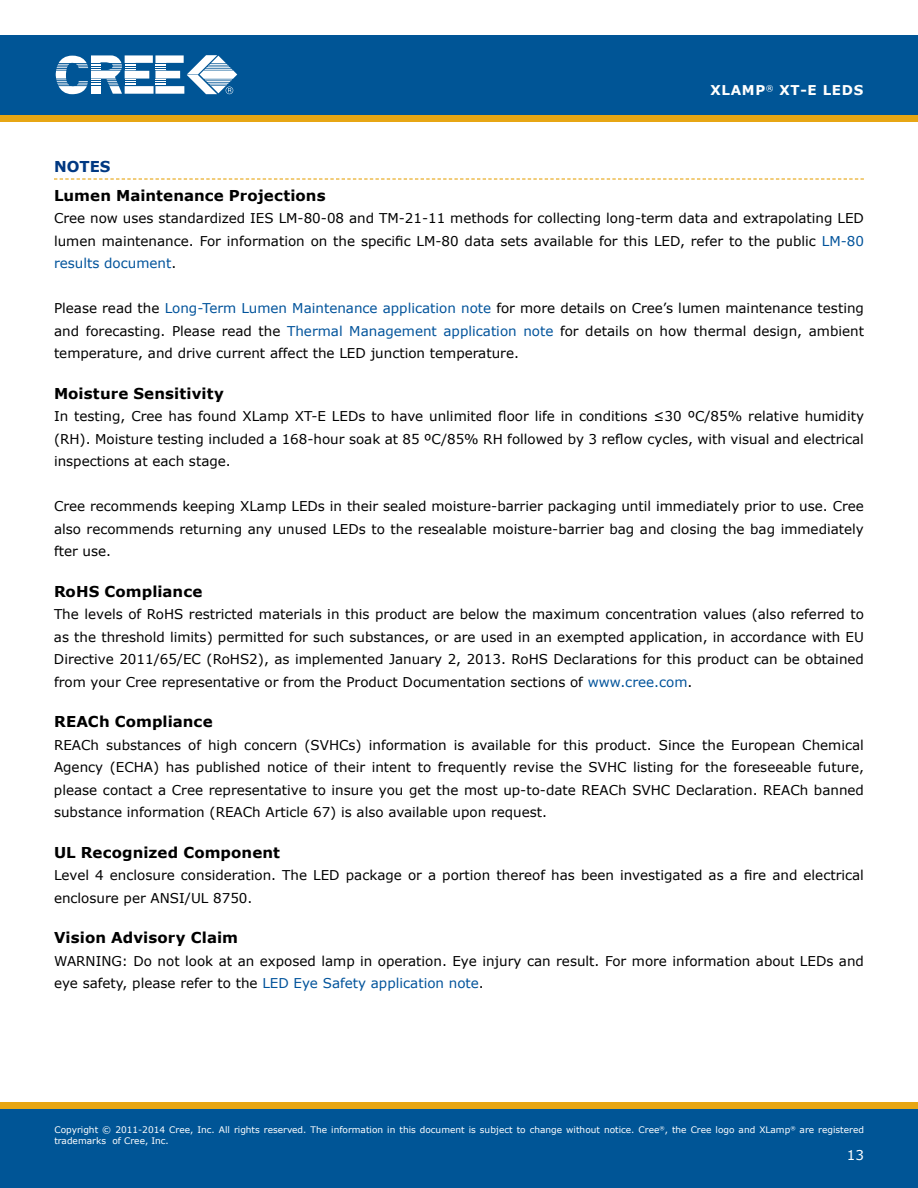
<style>
.page{position:relative;width:918px;height:1188px;background:#fff}
.page>*{position:absolute;margin:0;border:0;box-sizing:border-box;transform-origin:0 0}
.t1{font:700 15px "Verdana";letter-spacing:.005em;color:#000}
.t2{font:700 15px "Verdana";color:#003882}
.t3{font:13.5px/22.5px "Verdana";color:#000;text-align:justify}
.t4{font:700 13.5px "Verdana";letter-spacing:.05em;color:#fffffe}
.t5{font:13.5px "Verdana";color:#fff}
.t6{font:9px/10.8px "Verdana";color:#fff}
.s1{color:#00539b}
</style>
<div class="page">
<div style="left:0;top:115px;width:918px;height:7px;background:#e7a614"></div>
<div style="left:0;top:35px;width:918px;height:80px;background:#005596"></div>
<svg style="left:56px;top:55px;width:181px;height:39px"></svg>
<div style="left:0;top:1108px;width:918px;height:80px;background:#005596"></div>
<div style="left:0;top:1102px;width:918px;height:6px;background:#e7a614"></div>
<svg style="left:54px;top:178px;width:810px;height:2px"></svg>
<p class="t4" style="left:710px;top:81px;width:154px">xlamp<sup>®</sup> XT-E LEDs</p>
<p class="t2" style="left:54px;top:156px;width:58px">Notes</p>
<p class="t1" style="left:54px;top:185px;width:273px">Lumen Maintenance Projections</p>
<p class="t3" style="left:54px;top:207px;width:812px">Cree now uses standardized IES LM-80-08 and TM-21-11 methods for collecting long-term data and extrapolating LED lumen maintenance. For information on the specific LM-80 data sets available for this LED, refer to the public <span class="s1">LM-80 results document</span>.</p>
<p class="t3" style="left:54px;top:297px;width:812px">Please read the <span class="s1">Long-Term Lumen Maintenance application note</span> for more details on Cree’s lumen maintenance testing and forecasting. Please read the <span class="s1">Thermal Management application note</span> for details on how thermal design, ambient temperature, and drive current affect the LED junction temperature.</p>
<p class="t1" style="left:54px;top:383px;width:171px">Moisture Sensitivity</p>
<p class="t3" style="left:54px;top:405px;width:812px">In testing, Cree has found XLamp XT-E LEDs to have unlimited floor life in conditions ≤30 ºC/85% relative humidity (RH). Moisture testing included a 168‑hour soak at 85 ºC/85% RH followed by 3 reflow cycles, with visual and electrical inspections at each stage.</p>
<p class="t3" style="left:54px;top:495px;width:812px">Cree recommends keeping XLamp LEDs in their sealed moisture-barrier packaging until immediately prior to use. Cree also recommends returning any unused LEDs to the resealable moisture-barrier bag and closing the bag immediately fter use.</p>
<p class="t1" style="left:54px;top:581px;width:150px">RoHS Compliance</p>
<p class="t3" style="left:54px;top:603px;width:812px">The levels of RoHS restricted materials in this product are below the maximum concentration values (also referred to as the threshold limits) permitted for such substances, or are used in an exempted application, in accordance with EU Directive 2011/65/EC (RoHS2), as implemented January 2, 2013. RoHS Declarations for this product can be obtained from your Cree representative or from the Product Documentation sections of <span class="s1">www.cree.com</span>.</p>
<p class="t1" style="left:54px;top:711px;width:12px">REAC</p>
<p class="t1" style="left:99px;top:711px;width:115px">h Compliance</p>
<p class="t3" style="left:54px;top:733px;width:812px">REACh substances of high concern (SVHCs) information is available for this product. Since the European Chemical Agency (ECHA) has published notice of their intent to frequently revise the SVHC listing for the foreseeable future, please contact a Cree representative to insure you get the most up-to-date REACh SVHC Declaration. REACh banned substance information (REACh Article 67) is also available upon request.</p>
<p class="t1" style="left:54px;top:842px;width:228px">UL Recognized Component</p>
<p class="t3" style="left:54px;top:864px;width:811px">Level 4 enclosure consideration. The LED package or a portion thereof has been investigated as a fire and electrical enclosure per ANSI/UL 8750.</p>
<p class="t1" style="left:54px;top:927px;width:185px">Vision Advisory Claim</p>
<p class="t3" style="left:54px;top:949px;width:811px">WARNING: Do not look at an exposed lamp in operation. Eye injury can result. For more information about LEDs and eye safety, please refer to the <span class="s1">LED Eye Safety application note</span>.</p>
<p class="t6" style="left:54px;top:1124px;width:811px">Copyright © 2011-2014 Cree, Inc. All rights reserved. The information in this document is subject to change without notice. Cree<sup>®</sup>, the Cree logo and XLamp<sup>®</sup> are registered trademarks of Cree, Inc.</p>
<p class="t6" style="left:54px;top:1126px;width:58px">of Cree, Inc.</p>
<p class="t5" style="left:847px;top:1146px;width:19px">13</p>
</div>
